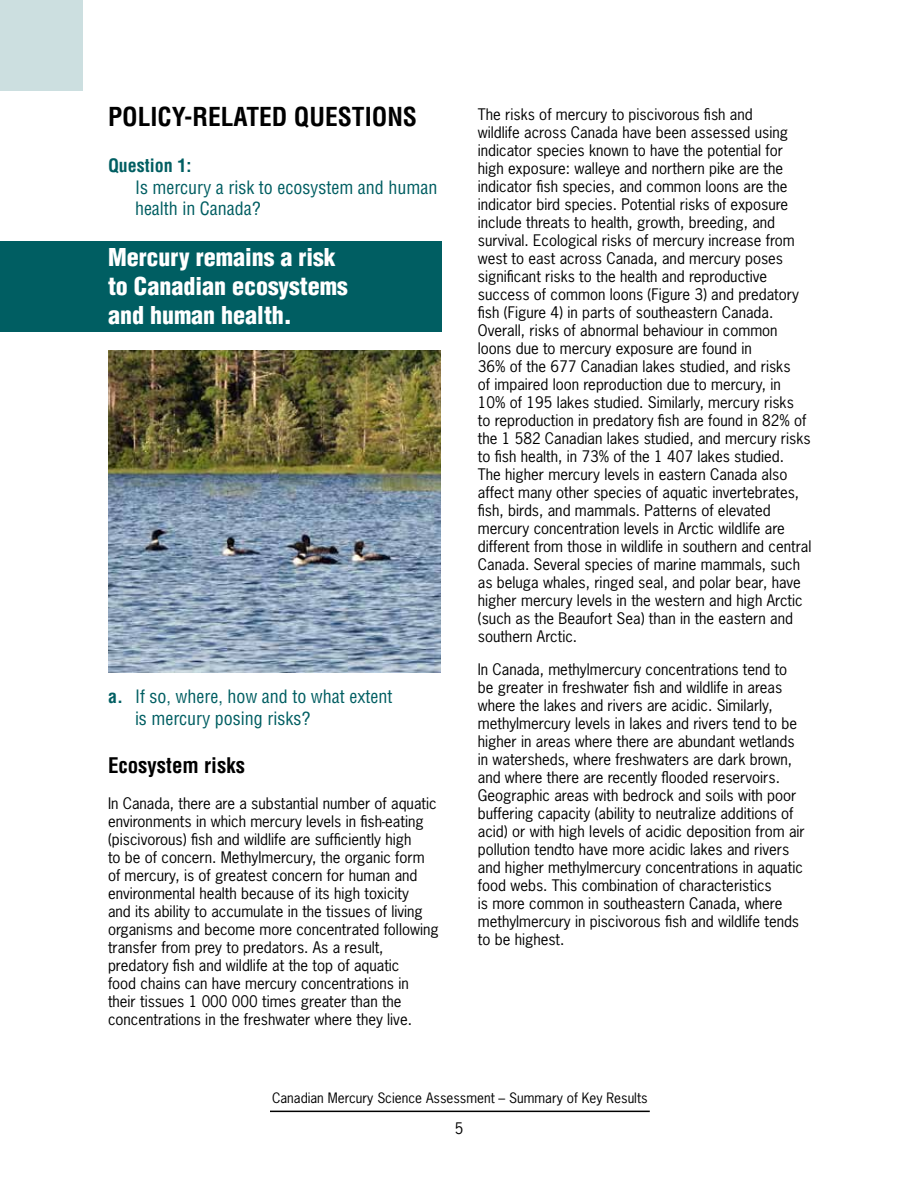
<style>
.page{position:relative;width:918px;height:1188px;background:#fff}
.page>*{position:absolute;margin:0;border:0;box-sizing:border-box;transform-origin:0 0}
.t1{font:700 condensed 25.5px "Helvetica LT Std";color:#000}
.t2{font:900 condensed 24px/28.8px "Helvetica LT Std";color:#fff}
.t3{font:700 condensed 21px "Helvetica LT Std";color:#000}
.t4{font:condensed 18px/21.6px "Helvetica LT Std";color:#005e62}
.t5{font:700 condensed 18px "Helvetica LT Std";color:#005e62}
.t6{font:15px/18px "News Gothic Std";color:#000}
.t7{font:13.5px "News Gothic Std";color:#000}
.s1{font-weight:700}
</style>
<div class="page">
<hr style="left:270px;top:1111px;width:380px;height:1px;background:#000">
<div style="left:0;top:241px;width:442px;height:90px;background:#005e62"></div>
<img style="left:108px;top:350px;width:333px;height:323px">
<div style="left:0;top:0;width:82px;height:91px;background:#ccdfe0"></div>
<h1 class="t1" style="left:108px;top:101px;width:311px">POLICY-RELATED QUESTIONS</h1>
<p class="t5" style="left:108px;top:154px;width:85px">Question 1:</p>
<p class="t4" style="left:135px;top:176px;width:304px">Is mercury a risk to ecosystem and human health in Canada?</p>
<h2 class="t2" style="left:108px;top:243px;width:241px">Mercury remains a risk to Canadian ecosystems and human health.</h2>
<p class="t4" style="left:135px;top:686px;width:259px;text-indent:-27px"><span class="s1">a.</span> If so, where, how and to what extent is mercury posing risks?</p>
<h3 class="t3" style="left:108px;top:752px;width:139px">Ecosystem risks</h3>
<p class="t6" style="left:108px;top:794px;width:332px">In Canada, there are a substantial number of aquatic environments in which mercury levels in fish-eating (piscivorous) fish and wildlife are sufficiently high<br>to be of concern. Methylmercury, the organic form of mercury, is of greatest concern for human and environmental health because of its high toxicity<br>and its ability to accumulate in the tissues of living organisms and become more concentrated following transfer from prey to predators. As a result, predatory fish and wildlife at the top of aquatic<br>food chains can have mercury concentrations in their tissues 1 000 000 times greater than the concentrations in the freshwater where they live.</p>
<p class="t6" style="left:478px;top:105px;width:335px">The risks of mercury to piscivorous fish and<br>wildlife across Canada have been assessed using indicator species known to have the potential for high exposure: walleye and northern pike are the indicator fish species, and common loons are the indicator bird species. Potential risks of exposure include threats to health, growth, breeding, and survival. Ecological risks of mercury increase from west to east across Canada, and mercury poses significant risks to the health and reproductive success of common loons (Figure 3) and predatory fish (Figure 4) in parts of southeastern Canada.<br>Overall, risks of abnormal behaviour in common loons due to mercury exposure are found in<br>36% of the 677 Canadian lakes studied, and risks<br>of impaired loon reproduction due to mercury, in 10% of 195 lakes studied. Similarly, mercury risks<br>to reproduction in predatory fish are found in 82% of the 1 582 Canadian lakes studied, and mercury risks to fish health, in 73% of the 1 407 lakes studied.<br>The higher mercury levels in eastern Canada also affect many other species of aquatic invertebrates, fish, birds, and mammals. Patterns of elevated mercury concentration levels in Arctic wildlife are different from those in wildlife in southern and central Canada. Several species of marine mammals, such as beluga whales, ringed seal, and polar bear, have higher mercury levels in the western and high Arctic (such as the Beaufort Sea) than in the eastern and southern Arctic.</p>
<p class="t6" style="left:478px;top:660px;width:328px">In Canada, methylmercury concentrations tend to be greater in freshwater fish and wildlife in areas where the lakes and rivers are acidic. Similarly, methylmercury levels in lakes and rivers tend to be higher in areas where there are abundant wetlands in watersheds, where freshwaters are dark brown, and where there are recently flooded reservoirs.<br>Geographic areas with bedrock and soils with poor buffering capacity (ability to neutralize additions of acid) or with high levels of acidic deposition from air pollution tendto have more acidic lakes and rivers and higher methylmercury concentrations in aquatic food webs. This combination of characteristics<br>is more common in southeastern Canada, where methylmercury in piscivorous fish and wildlife tends to be highest.</p>
<p class="t7" style="left:272px;top:1089px;width:377px">Canadian Mercury Science Assessment – Summary of Key Results</p>
<p class="t6" style="left:455px;top:1119px;width:10px">5</p>
</div>
